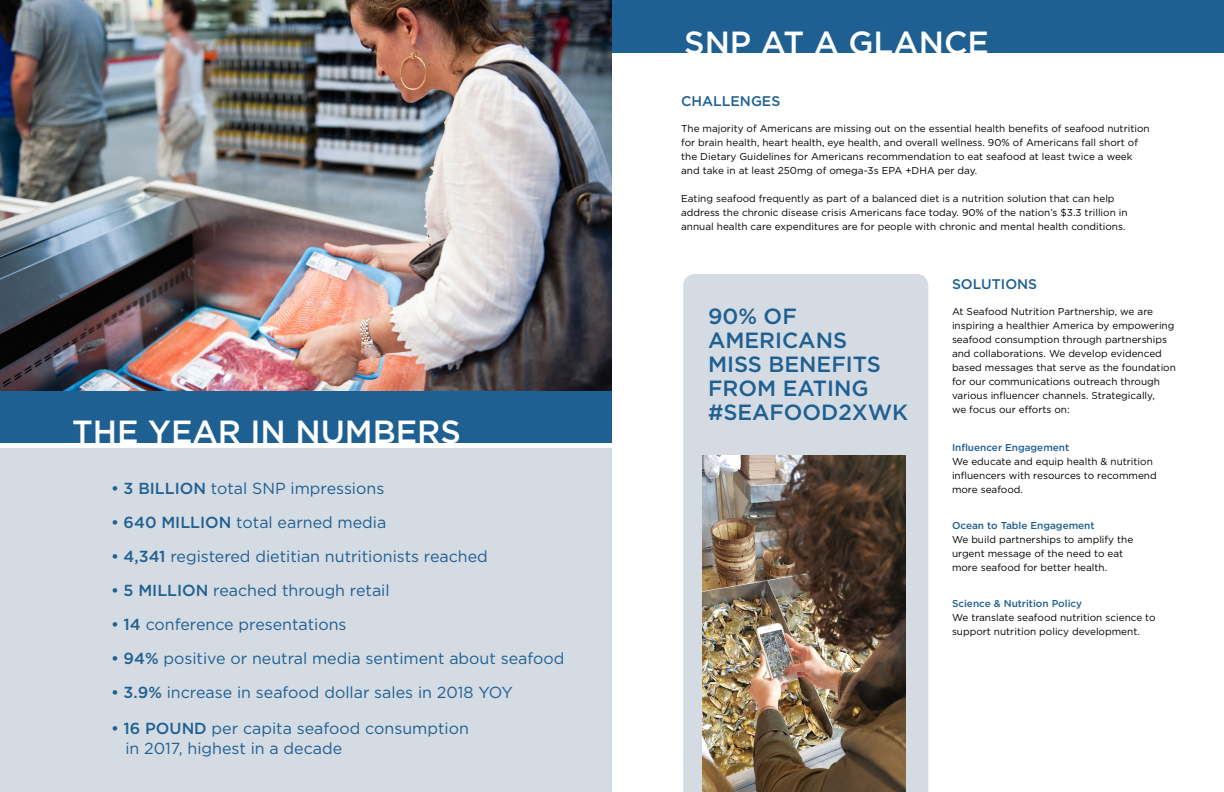
<style>
.page{position:relative;width:1224px;height:792px;background:#fff}
.page>*{position:absolute;margin:0;border:0;box-sizing:border-box;transform-origin:0 0}
.t1{font:500 32px "Gotham";color:#fff}
.t2{font:500 22px/24px "Gotham";color:#1f6092}
.t3{font:16px/20px "Gotham";color:#1f6092}
.t4{font:500 14px "Gotham";color:#1f6092}
.t5{font:10px/14px "Gotham";color:#000}
.t6{font:500 10px "Gotham";color:#1f6092}
.s1{font-weight:500}
</style>
<div class="page">
<div style="left:0;top:448px;width:612px;height:344px;background:#d5dbe3"></div>
<div style="left:0;top:389px;width:612px;height:53px;background:#1f6092"></div>
<img style="left:0;top:0;width:612px;height:390px">
<div style="left:683px;top:274px;width:245px;height:518px;background:#d5dbe3"></div>
<div style="left:612px;top:0;width:612px;height:53px;background:#1f6092"></div>
<img style="left:702px;top:456px;width:204px;height:336px">
<h1 class="t1" style="left:72px;top:411px;width:390px">THE YEAR IN NUMBERS</h1>
<h3 class="t3" style="left:111px;top:478px;width:275px"><span class="s1">• 3 BILLION</span> total SNP impressions</h3>
<h3 class="t3" style="left:111px;top:512px;width:277px"><span class="s1">• 640 MILLION</span> total earned media</h3>
<h3 class="t3" style="left:111px;top:546px;width:378px"><span class="s1">• 4,341</span> registered dietitian nutritionists reached</h3>
<h3 class="t3" style="left:111px;top:580px;width:280px"><span class="s1">• 5 MILLION</span> reached through retail</h3>
<h3 class="t3" style="left:111px;top:614px;width:237px"><span class="s1">• 14</span> conference presentations</h3>
<h3 class="t3" style="left:111px;top:648px;width:455px"><span class="s1">• 94%</span> positive or neutral media sentiment about seafood</h3>
<h3 class="t3" style="left:111px;top:682px;width:404px"><span class="s1">• 3.9%</span> increase in seafood dollar sales in 2018 YOY</h3>
<h3 class="t3" style="left:125px;top:718px;width:345px;text-indent:-14px"><span class="s1">• 16 POUND</span> per capita seafood consumption in 2017, highest in a decade</h3>
<h1 class="t1" style="left:684px;top:22px;width:306px">SNP AT A GLANCE</h1>
<h3 class="t4" style="left:681px;top:92px;width:101px">CHALLENGES</h3>
<p class="t5" style="left:681px;top:122px;width:470px">The majority of Americans are missing out on the essential health benefits of seafood nutrition for brain health, heart health, eye health, and overall wellness. 90% of Americans fall short of the Dietary Guidelines for Americans recommendation to eat seafood at least twice a week and take in at least 250mg of omega-3s EPA +DHA per day.</p>
<p class="t5" style="left:681px;top:192px;width:448px">Eating seafood frequently as part of a balanced diet is a nutrition solution that can help address the chronic disease crisis Americans face today. 90% of the nation’s $3.3 trillion in annual health care expenditures are for people with chronic and mental health conditions.</p>
<h2 class="t2" style="left:708px;top:304px;width:202px">90% OF<br>AMERICANS<br>MISS BENEFITS<br>FROM EATING #SEAFOOD2XWK</h2>
<h3 class="t4" style="left:952px;top:275px;width:87px">SOLUTIONS</h3>
<p class="t5" style="left:952px;top:304px;width:225px">At Seafood Nutrition Partnership, we are inspiring a healthier America by empowering seafood consumption through partnerships and collaborations. We develop evidenced based messages that serve as the foundation for our communications outreach through various influencer channels. Strategically,<br>we focus our efforts on:</p>
<p class="t6" style="left:952px;top:441px;width:119px">Influencer Engagement</p>
<p class="t5" style="left:952px;top:454px;width:206px">We educate and equip health &amp; nutrition influencers with resources to recommend more seafood.</p>
<p class="t6" style="left:952px;top:519px;width:144px">Ocean to Table Engagement</p>
<p class="t5" style="left:952px;top:532px;width:183px">We build partnerships to amplify the urgent message of the need to eat more seafood for better health.</p>
<p class="t6" style="left:952px;top:597px;width:132px">Science &amp; Nutrition Policy</p>
<p class="t5" style="left:952px;top:610px;width:205px">We translate seafood nutrition science to support nutrition policy development.</p>
</div>
